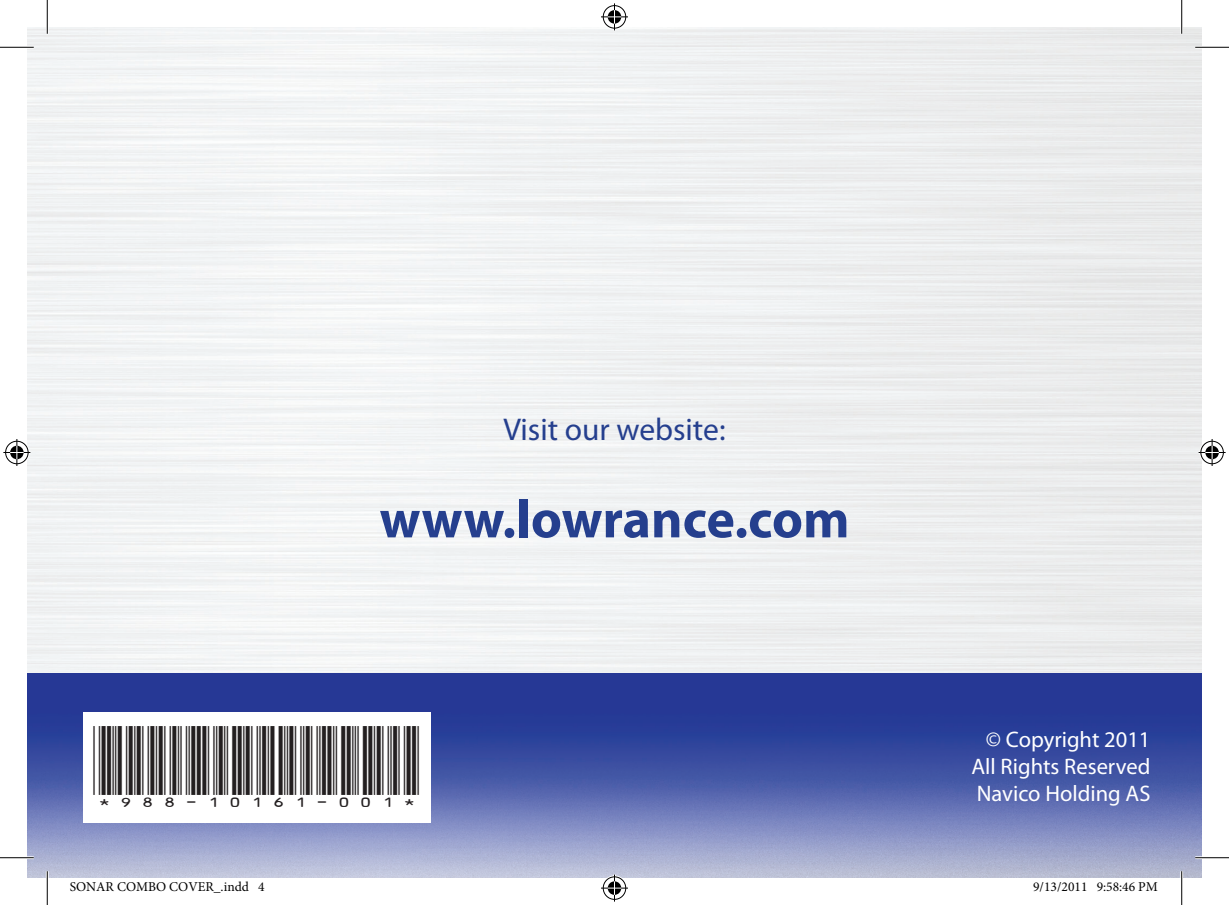
<style>
.page{position:relative;width:1229px;height:905px;background:#fff}
.page>*{position:absolute;margin:0;border:0;box-sizing:border-box;transform-origin:0 0}
.t1{font:700 54px "Myriad Pro";color:#253f8e}
.t2{font:31.5px "Myriad Pro";color:#253f8e}
.t3{font:22.5px/27px "Myriad Pro";color:#fff;text-align:right}
.t4{font:22.5px "ID Automation HC39 M";letter-spacing:-.005em;color:#231f20}
.t5{font:13.5px "Minion Pro";color:#000}
</style>
<div class="page">
<img style="left:27px;top:27px;width:1175px;height:850px">
<div style="left:83px;top:711px;width:347px;height:111px;background:#fff"></div>
<hr style="left:0;top:46px;width:34px;height:3px;background:#fff">
<hr style="left:1195px;top:46px;width:33px;height:3px;background:#fff">
<hr style="left:0;top:856px;width:34px;height:3px;background:#fff">
<hr style="left:1195px;top:856px;width:33px;height:3px;background:#fff">
<hr style="left:46px;top:0;width:3px;height:34px;background:#fff">
<hr style="left:46px;top:871px;width:3px;height:33px;background:#fff">
<hr style="left:1180px;top:0;width:3px;height:34px;background:#fff">
<hr style="left:1180px;top:871px;width:3px;height:33px;background:#fff">
<hr style="left:0;top:47px;width:34px;height:1px;background:#000">
<hr style="left:1195px;top:47px;width:33px;height:1px;background:#000">
<hr style="left:0;top:857px;width:34px;height:1px;background:#000">
<hr style="left:1195px;top:857px;width:33px;height:1px;background:#000">
<hr style="left:47px;top:0;width:1px;height:34px;background:#000">
<hr style="left:47px;top:871px;width:1px;height:33px;background:#000">
<hr style="left:1181px;top:0;width:1px;height:34px;background:#000">
<hr style="left:1181px;top:871px;width:1px;height:33px;background:#000">
<svg style="left:601px;top:3px;width:27px;height:27px"></svg>
<svg style="left:601px;top:874px;width:27px;height:27px"></svg>
<svg style="left:3px;top:439px;width:27px;height:27px"></svg>
<svg style="left:1198px;top:439px;width:27px;height:27px"></svg>
<svg style="left:69px;top:810px;width:181px;height:68px"></svg>
<svg style="left:1096px;top:810px;width:62px;height:68px;background:#929ac5"></svg>
<h2 class="t2" style="left:503px;top:410px;width:223px">Visit our website:</h2>
<h1 class="t1" style="left:379px;top:484px;width:471px">www.lowrance.com</h1>
<p class="t4" style="left:93px;top:774px;width:328px">*988-10161-001*</p>
<p class="t3" style="left:971px;top:725px;width:180px">© Copyright 2011<br>All Rights Reserved</p>
<p class="t3" style="left:976px;top:779px;width:175px">Navico Holding AS</p>
<p class="t5" style="left:70px;top:878px;width:196px">SONAR COMBO COVER_.indd 4</p>
<p class="t5" style="left:1033px;top:878px;width:126px">9/13/2011 9:58:46 PM</p>
</div>
